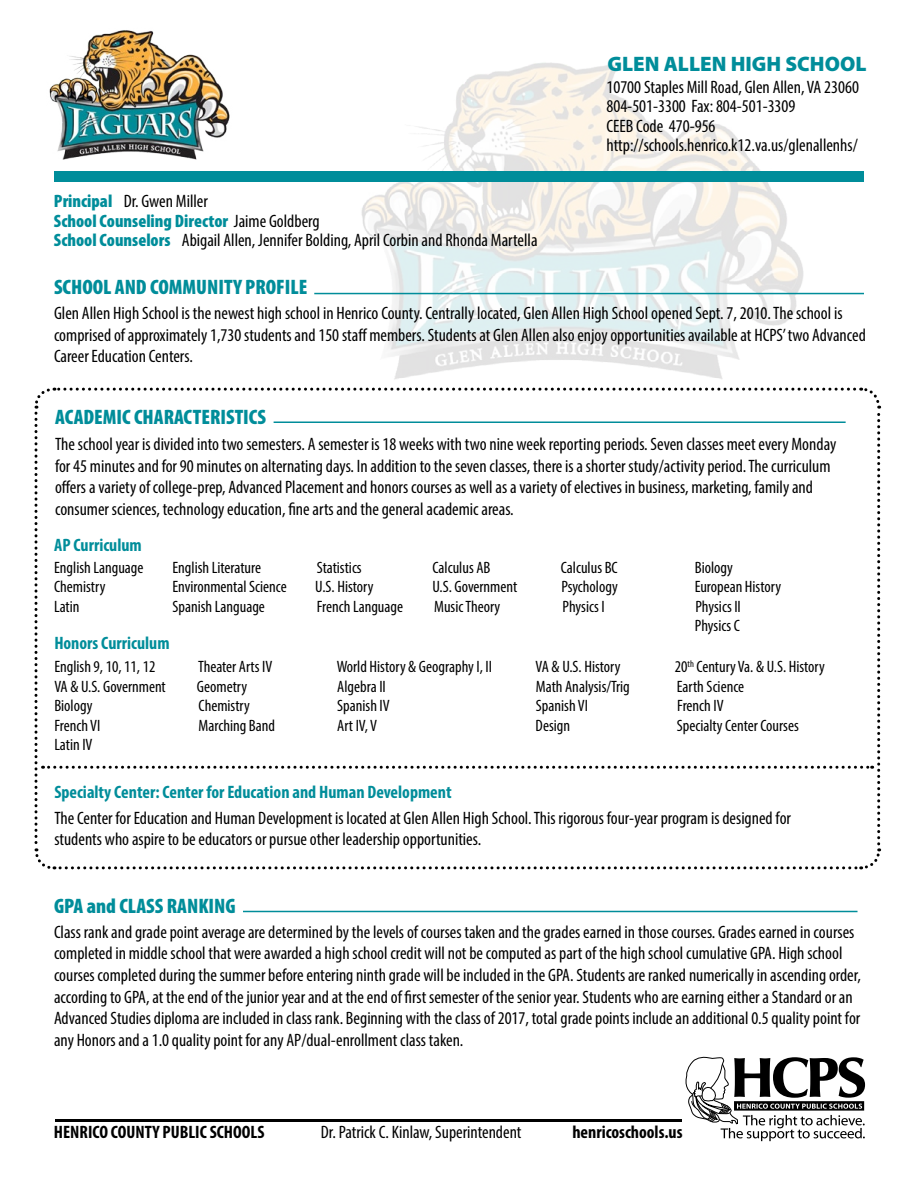
<style>
.page{position:relative;width:918px;height:1188px;background:#fff}
.page>*{position:absolute;margin:0;border:0;box-sizing:border-box;transform-origin:0 0}
.t1{font:900 condensed 21px "Myriad Pro";color:#008d9a}
.t2{font:900 21px "Myriad Pro";color:#008d9a}
.t3{font:condensed 18px/21.6px "Myriad Pro";color:#000}
.t4{font:700 condensed 18px "Myriad Pro";color:#008d9a}
.t5{font:700 condensed 18px "Myriad Pro";color:#000}
.t6{font:condensed 16.5px/19.5px "Myriad Pro";color:#000}
.s1{font-weight:900;color:#008d9a}
</style>
<div class="page">
<img style="left:294px;top:62px;width:570px;height:318px">
<div style="left:54px;top:172px;width:810px;height:10px;background:#008d9a"></div>
<img style="left:49px;top:30px;width:181px;height:129px">
<svg style="left:685px;top:1056px;width:180px;height:85px"></svg>
<hr style="left:55px;top:1119px;width:627px;height:2px;background:#000">
<hr style="left:243px;top:911px;width:615px;height:1px;background:#008d9a">
<hr style="left:314px;top:293px;width:550px;height:1px;background:#008d9a">
<svg style="left:34px;top:387px;width:848px;height:483px"></svg>
<p class="t2" style="left:608px;top:50px;width:260px">GLEN ALLEN HIGH SCHOOL</p>
<p class="t3" style="left:54px;top:191px;width:485px;line-height:19.5px"><span class="s1">Principal</span> Dr. Gwen Miller<br><span class="s1">School Counseling Director</span> Jaime Goldberg<br><span class="s1">School Counselors</span> Abigail Allen, Jennifer Bolding, April Corbin and Rhonda Martella</p>
<p class="t1" style="left:54px;top:273px;width:255px">SCHOOL AND COMMUNITY PROFILE</p>
<p class="t3" style="left:607px;top:77px;width:254px;line-height:19.5px">10700 Staples Mill Road, Glen Allen, VA 23060<br>804-501-3300 Fax: 804-501-3309<br>CEEB Code 470-956 http://schools.henrico.k12.va.us/glenallenhs/</p>
<p class="t3" style="left:54px;top:302px;width:813px">Glen Allen High School is the newest high school in Henrico County. Centrally located, Glen Allen High School opened Sept. 7, 2010. The school is comprised of approximately 1,730 students and 150 staff members. Students at Glen Allen also enjoy opportunities available at HCPS’ two Advanced<br>Career Education Centers.</p>
<p class="t1" style="left:55px;top:403px;width:212px">ACADEMIC CHARACTERISTICS</p>
<p class="t3" style="left:55px;top:433px;width:783px">The school year is divided into two semesters. A semester is 18 weeks with two nine week reporting periods. Seven classes meet every Monday for 45 minutes and for 90 minutes on alternating days. In addition to the seven classes, there is a shorter study/activity period. The curriculum offers a variety of college-prep, Advanced Placement and honors courses as well as a variety of electives in business, marketing, family and consumer sciences, technology education, fine arts and the general academic areas.</p>
<p class="t4" style="left:54px;top:533px;width:89px">AP Curriculum</p>
<p class="t6" style="left:54px;top:557px;width:91px">English Language</p>
<p class="t6" style="left:173px;top:557px;width:90px">English Literature</p>
<p class="t6" style="left:317px;top:557px;width:46px">Statistics</p>
<p class="t6" style="left:433px;top:557px;width:59px">Calculus AB</p>
<p class="t6" style="left:561px;top:557px;width:58px">Calculus BC</p>
<p class="t6" style="left:695px;top:557px;width:40px">Biology</p>
<p class="t6" style="left:54px;top:577px;width:53px">Chemistry</p>
<p class="t6" style="left:173px;top:577px;width:116px">Environmental Science</p>
<p class="t6" style="left:315px;top:577px;width:60px">U.S. History</p>
<p class="t6" style="left:433px;top:577px;width:86px">U.S. Government</p>
<p class="t6" style="left:561px;top:577px;width:58px">Psychology</p>
<p class="t6" style="left:695px;top:577px;width:88px">European History</p>
<p class="t6" style="left:54px;top:596px;width:27px">Latin</p>
<p class="t6" style="left:173px;top:596px;width:94px">Spanish Language</p>
<p class="t6" style="left:317px;top:596px;width:88px">French Language</p>
<p class="t6" style="left:434px;top:596px;width:68px">Music Theory</p>
<p class="t6" style="left:562px;top:596px;width:44px">Physics I</p>
<p class="t6" style="left:695px;top:596px;width:48px">Physics II<br>Physics C</p>
<p class="t4" style="left:54px;top:631px;width:117px">Honors Curriculum</p>
<p class="t6" style="left:54px;top:657px;width:103px">English 9, 10, 11, 12</p>
<p class="t6" style="left:198px;top:657px;width:76px">Theater Arts IV</p>
<p class="t6" style="left:337px;top:657px;width:157px">World History &amp; Geography I, II</p>
<p class="t6" style="left:536px;top:657px;width:86px">VA &amp; U.S. History</p>
<p class="t6" style="left:675px;top:657px;width:152px">20<sup>th</sup> Century Va. &amp; U.S. History</p>
<p class="t6" style="left:54px;top:676px;width:113px">VA &amp; U.S. Government</p>
<p class="t6" style="left:197px;top:676px;width:52px">Geometry</p>
<p class="t6" style="left:337px;top:676px;width:50px">Algebra II</p>
<p class="t6" style="left:536px;top:676px;width:95px">Math Analysis/Trig</p>
<p class="t6" style="left:677px;top:676px;width:69px">Earth Science</p>
<p class="t6" style="left:54px;top:696px;width:40px">Biology</p>
<p class="t6" style="left:199px;top:696px;width:53px">Chemistry</p>
<p class="t6" style="left:337px;top:696px;width:54px">Spanish IV</p>
<p class="t6" style="left:536px;top:696px;width:54px">Spanish VI</p>
<p class="t6" style="left:677px;top:696px;width:48px">French IV</p>
<p class="t6" style="left:54px;top:715px;width:47px">French VI</p>
<p class="t6" style="left:199px;top:715px;width:78px">Marching Band</p>
<p class="t6" style="left:337px;top:715px;width:41px">Art IV, V</p>
<p class="t6" style="left:536px;top:715px;width:36px">Design</p>
<p class="t6" style="left:677px;top:715px;width:123px">Specialty Center Courses</p>
<p class="t6" style="left:54px;top:735px;width:40px">Latin IV</p>
<p class="t4" style="left:54px;top:780px;width:399px">Specialty Center: Center for Education and Human Development</p>
<p class="t3" style="left:54px;top:807px;width:738px">The Center for Education and Human Development is located at Glen Allen High School. This rigorous four-year program is designed for students who aspire to be educators or pursue other leadership opportunities.</p>
<p class="t1" style="left:54px;top:892px;width:183px">GPA and CLASS RANKING</p>
<p class="t3" style="left:54px;top:921px;width:808px">Class rank and grade point average are determined by the levels of courses taken and the grades earned in those courses. Grades earned in courses completed in middle school that were awarded a high school credit will not be computed as part of the high school cumulative GPA. High school courses completed during the summer before entering ninth grade will be included in the GPA. Students are ranked numerically in ascending order, according to GPA, at the end of the junior year and at the end of first semester of the senior year. Students who are earning either a Standard or an Advanced Studies diploma are included in class rank. Beginning with the class of 2017, total grade points include an additional 0.5 quality point for any Honors and a 1.0 quality point for any AP/dual-enrollment class taken.</p>
<p class="t5" style="left:54px;top:1121px;width:212px">HENRICO COUNTY PUBLIC SCHOOLS</p>
<p class="t3" style="left:321px;top:1121px;width:202px">Dr. Patrick C. Kinlaw, Superintendent</p>
<p class="t5" style="left:572px;top:1121px;width:112px">henricoschools.us</p>
</div>
